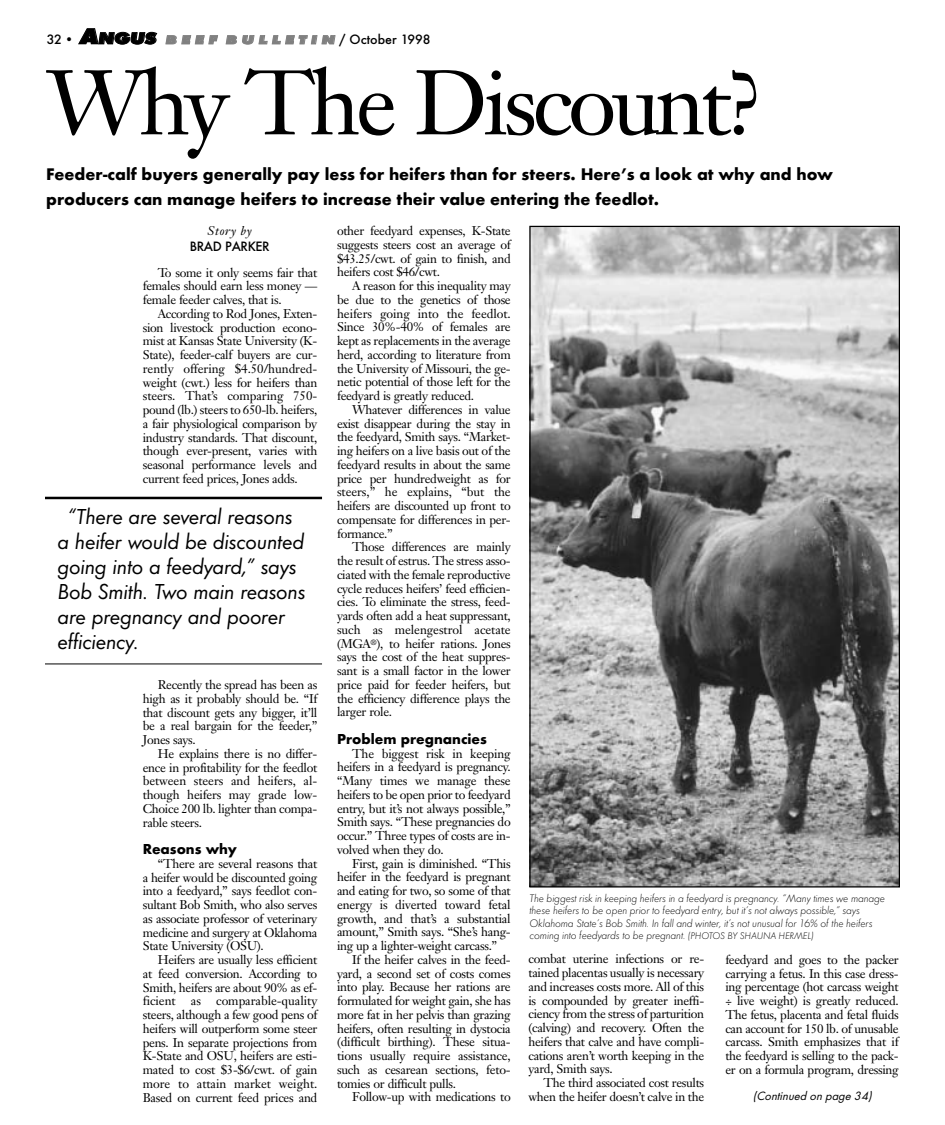
<style>
.page{position:relative;width:945px;height:1125px;background:#fff}
.page>*{position:absolute;margin:0;border:0;box-sizing:border-box;transform-origin:0 0}
.t1{font:90px "Janson Text";letter-spacing:-.05em;color:#000}
.t2{font:italic 22.5px/25px "Futura T";letter-spacing:-.01em;color:#000}
.t3{font:700 17.5px/25px "Futura T";color:#000}
.t4{font:700 15px "Futura T";color:#000}
.t5{font:12.5px/13.8px "Janson Text";letter-spacing:-.025em;color:#000;text-align:justify}
.t6{font:500 12.5px "Futura";color:#000}
.t7{font:italic 12.5px "Futura T";color:#000}
.t8{font:500 12.5px "Futura";letter-spacing:-.03em;color:#000}
.t9{font:italic 12.5px "Janson Text";letter-spacing:.05em;color:#000}
.t10{font:italic 300 11.25px/12.5px "Futura T";letter-spacing:-.01em;color:#000}
.s1{font-family:"Futura T";font-weight:800;font-style:italic;font-size:22.5px}
.s2{font-family:"Futura T";font-weight:800;font-style:italic;font-size:16.88px}
.s3{font-family:"Futura T";font-weight:800;font-style:italic;color:#808080}
.s4{font-size:10px}
</style>
<div class="page">
<img style="left:531px;top:228px;width:367px;height:658px">
<hr style="left:45px;top:497px;width:277px;height:2px;background:#000">
<hr style="left:45px;top:664px;width:277px;height:1px;background:#000">
<p class="t6" style="left:47px;top:34px;width:385px">32 • <span class="s1">A</span><span class="s2">NGUS</span> <span class="s3">B E E F B U L L E T I N</span> / October 1998</p>
<h1 class="t1" style="left:46px;top:66px;width:720px">Why The Discount?</h1>
<h3 class="t3" style="left:46px;top:163px;width:788px">Feeder-calf buyers generally pay less for heifers than for steers. Here’s a look at why and how producers can manage heifers to increase their value entering the feedlot.</h3>
<p class="t9" style="left:208px;top:226px;width:46px">Story by</p>
<p class="t8" style="left:190px;top:241px;width:82px">BRAD PARKER</p>
<p class="t5" style="left:143px;top:267px;width:176px;text-indent:15px">To some it only seems fair that females should earn less money — female feeder calves, that is.</p>
<p class="t5" style="left:143px;top:308px;width:176px;text-indent:15px">According to Rod Jones, Exten&shy;sion livestock production econo&shy;mist at Kansas State University (K-State), feeder-calf buyers are cur&shy;rently offering $4.50/hundred&shy;weight (cwt.) less for heifers than steers. That’s comparing 750- pound (lb.) steers to 650-lb. heifers, a fair physiological comparison by industry standards. That discount, though ever-present, varies with seasonal performance levels and current feed prices, Jones adds.</p>
<h2 class="t2" style="left:58px;top:505px;width:250px;text-indent:10px">“There are several reasons a heifer would be discounted going into a feedyard,” says<br>Bob Smith. Two main reasons are pregnancy and poorer efficiency.</h2>
<p class="t5" style="left:143px;top:679px;width:176px;text-indent:15px">Recently the spread has been as high as it probably should be. “If that discount gets any bigger, it’ll be a real bargain for the feeder,” Jones says.</p>
<p class="t5" style="left:143px;top:748px;width:176px;text-indent:15px">He explains there is no differ&shy;ence in profitability for the feedlot between steers and heifers, al&shy;though heifers may grade low-Choice 200 lb. lighter than compa&shy;rable steers.</p>
<p class="t4" style="left:143px;top:843px;width:96px">Reasons why</p>
<p class="t5" style="left:143px;top:858px;width:176px;text-indent:15px">“There are several reasons that a heifer would be discounted going into a feedyard,” says feedlot con&shy;sultant Bob Smith, who also serves as associate professor of veterinary medicine and surgery at Oklahoma State University (OSU).</p>
<p class="t5" style="left:143px;top:954px;width:176px;text-indent:15px">Heifers are usually less efficient at feed conversion. According to Smith, heifers are about 90% as ef&shy;ficient as comparable-quality steers, although a few good pens of heifers will outperform some steer pens. In separate projections from K-State and OSU, heifers are esti&shy;mated to cost $3-$6/cwt. of gain more to attain market weight.<br>Based on current feed prices and</p>
<p class="t5" style="left:337px;top:225px;width:175px">other feedyard expenses, K-State suggests steers cost an average of $43.25/cwt. of gain to finish, and heifers cost $46/cwt.</p>
<p class="t5" style="left:337px;top:280px;width:175px;text-indent:15px">A reason for this inequality may be due to the genetics of those heifers going into the feedlot.<br>Since 30%-40% of females are kept as replacements in the average herd, according to literature from the University of Missouri, the ge&shy;netic potential of those left for the feedyard is greatly reduced.</p>
<p class="t5" style="left:337px;top:404px;width:175px;text-indent:15px">Whatever differences in value exist disappear during the stay in the feedyard, Smith says. “Market&shy;ing heifers on a live basis out of the feedyard results in about the same price per hundredweight as for steers,” he explains, “but the heifers are discounted up front to compensate for differences in per&shy;formance.”</p>
<p class="t5" style="left:337px;top:541px;width:175px;text-indent:15px">Those differences are mainly the result of estrus. The stress asso&shy;ciated with the female reproductive cycle reduces heifers’ feed efficien&shy;cies. To eliminate the stress, feed&shy;yards often add a heat suppressant, such as melengestrol acetate (MGA<sup>®</sup>), to heifer rations. Jones says the cost of the heat suppres&shy;sant is a small factor in the lower price paid for feeder heifers, but the efficiency difference plays the larger role.</p>
<p class="t4" style="left:337px;top:733px;width:151px">Problem pregnancies</p>
<p class="t5" style="left:337px;top:748px;width:175px;text-indent:15px">The biggest risk in keeping heifers in a feedyard is pregnancy. “Many times we manage these heifers to be open prior to feedyard entry, but it’s not always possible,” Smith says. “These pregnancies do occur.” Three types of costs are in&shy;volved when they do.</p>
<p class="t5" style="left:337px;top:858px;width:175px;text-indent:15px">First, gain is diminished. “This heifer in the feedyard is pregnant and eating for two, so some of that energy is diverted toward fetal growth, and that’s a substantial amount,” Smith says. “She’s hang&shy;ing up a lighter-weight carcass.”</p>
<p class="t5" style="left:337px;top:954px;width:175px;text-indent:15px">If the heifer calves in the feed&shy;yard, a second set of costs comes into play. Because her rations are formulated for weight gain, she has more fat in her pelvis than grazing heifers, often resulting in dystocia (difficult birthing). These situa&shy;tions usually require assistance, such as cesarean sections, feto&shy;tomies or difficult pulls.</p>
<p class="t5" style="left:352px;top:1091px;width:160px">Follow-up with medications to</p>
<p class="t10" style="left:530px;top:893px;width:357px">The biggest risk in keeping heifers in a feedyard is pregnancy. “Many times we manage these heifers to be open prior to feedyard entry, but it’s not always possible,” says Oklahoma State’s Bob Smith. In fall and winter, it’s not unusual for 16% of the heifers coming into feedyards to be pregnant. <span class="s4">(PHOTOS BY SHAUNA HERMEL)</span></p>
<p class="t5" style="left:529px;top:953px;width:177px">combat uterine infections or re&shy;tained placentas usually is necessary and increases costs more. All of this is compounded by greater ineffi&shy;ciency from the stress of parturition (calving) and recovery. Often the heifers that calve and have compli&shy;cations aren’t worth keeping in the yard, Smith says.</p>
<p class="t5" style="left:529px;top:1077px;width:177px;text-align:right">The third associated cost results when the heifer doesn’t calve in the</p>
<p class="t5" style="left:725px;top:954px;width:175px">feedyard and goes to the packer carrying a fetus. In this case dress&shy;ing percentage (hot carcass weight ÷ live weight) is greatly reduced.<br>The fetus, placenta and fetal fluids can account for 150 lb. of unusable carcass. Smith emphasizes that if the feedyard is selling to the pack&shy;er on a formula program, dressing</p>
<p class="t7" style="left:753px;top:1091px;width:123px">(Continued on page 34)</p>
</div>
